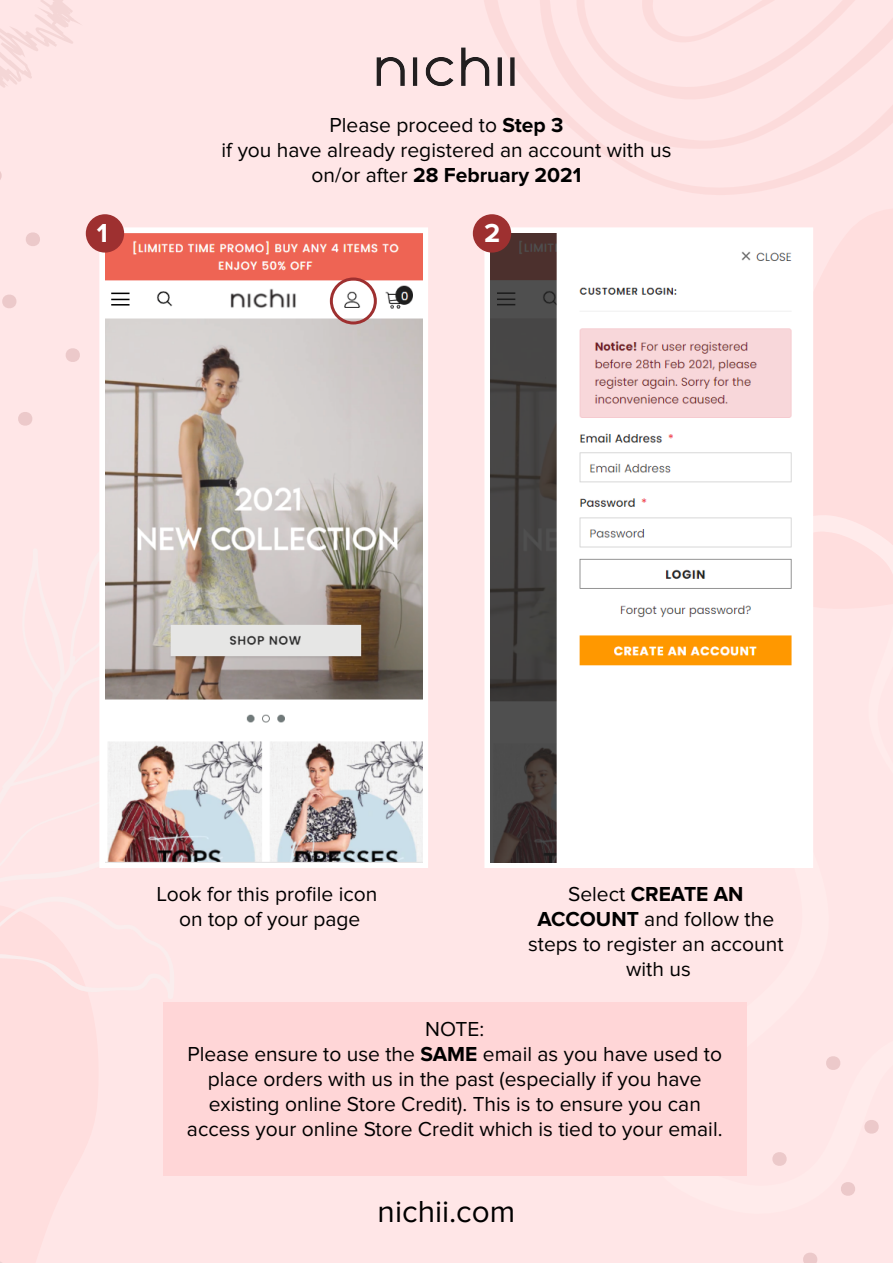
<style>
.page{position:relative;width:893px;height:1263px;background:#ffe6e7}
.page>*{position:absolute;margin:0;border:0;box-sizing:border-box;transform-origin:0 0}
.t1{font:31.5px "Proxima Nova";color:#000}
.t2{font:700 27px "Proxima Nova";color:#fff}
.t3{font:21px/25.2px "Proxima Nova";color:#000;text-align:center}
.s1{font-weight:700}
</style>
<div class="page">
<svg style="left:484px;top:0;width:373px;height:195px"></svg>
<svg style="left:536px;top:0;width:357px;height:151px"></svg>
<svg style="left:571px;top:0;width:322px;height:103px"></svg>
<svg style="left:26px;top:232px;width:14px;height:14px"></svg>
<svg style="left:0;top:0;width:80px;height:180px"></svg>
<svg style="left:2px;top:294px;width:14px;height:14px"></svg>
<svg style="left:18px;top:412px;width:14px;height:14px"></svg>
<svg style="left:66px;top:348px;width:14px;height:14px"></svg>
<svg style="left:864px;top:1120px;width:15px;height:14px"></svg>
<svg style="left:826px;top:1056px;width:14px;height:14px"></svg>
<svg style="left:772px;top:1152px;width:15px;height:14px"></svg>
<svg style="left:841px;top:1182px;width:14px;height:14px"></svg>
<svg style="left:803px;top:1253px;width:14px;height:10px"></svg>
<img style="left:376px;top:35px;width:152px;height:66px">
<div style="left:163px;top:1002px;width:583px;height:174px;background:#ffd6d7"></div>
<div style="left:99px;top:227px;width:329px;height:641px;border:12px solid #fff"></div>
<img style="left:105px;top:233px;width:317px;height:629px">
<div style="left:86px;top:214px;width:38px;height:39px;background:#9e3030;border-radius:50%"></div>
<div style="left:330px;top:277px;width:47px;height:47px;border:3px solid #9e3030;border-radius:50%"></div>
<div style="left:484px;top:227px;width:329px;height:641px;border:12px solid #fff"></div>
<img style="left:490px;top:233px;width:317px;height:629px">
<div style="left:473px;top:214px;width:38px;height:39px;background:#9e3030;border-radius:50%"></div>
<p class="t3" style="left:222px;top:113px;width:451px">Please proceed to <span class="s1">Step 3<br></span>if you have already registered an account with us on/or after <span class="s1">28 February 2021</span></p>
<p class="t2" style="left:97px;top:217px;width:13px">1</p>
<p class="t2" style="left:484px;top:217px;width:18px">2</p>
<p class="t3" style="left:157px;top:881px;width:222px">Look for this profile icon on top of your page</p>
<p class="t3" style="left:528px;top:881px;width:257px">Select <span class="s1">CREATE AN<br>ACCOUNT</span> and follow the steps to register an account with us</p>
<p class="t3" style="left:187px;top:1016px;width:537px">NOTE:<br>Please ensure to use the <span class="s1">SAME</span> email as you have used to place orders with us in the past (especially if you have existing online Store Credit). This is to ensure you can access your online Store Credit which is tied to your email.</p>
<h1 class="t1" style="left:378px;top:1193px;width:139px">nichii.com</h1>
</div>
